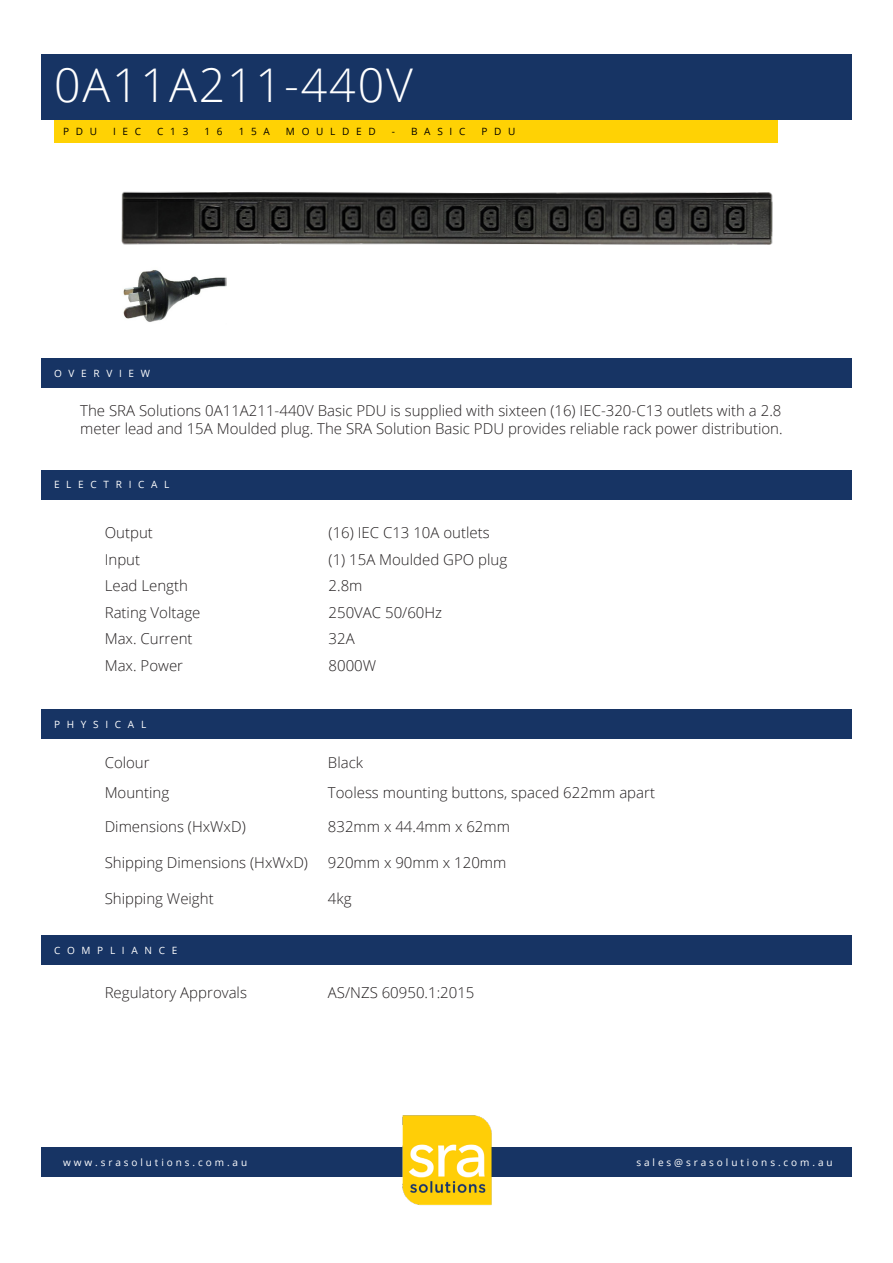
<style>
.page{position:relative;width:893px;height:1263px;background:#fff}
.page>*{position:absolute;margin:0;border:0;box-sizing:border-box;transform-origin:0 0}
.t1{font:300 46.5px "Open Sans";letter-spacing:.04em;color:#fff}
.t2{font:300 15px/18px "Open Sans";color:#231f20}
.t3{font:10.05px "Open Sans";letter-spacing:.29em;color:#fff}
.t4{font:10.05px "Open Sans";letter-spacing:.67em;color:#fff}
.t5{font:10.05px "Open Sans";letter-spacing:.67em;color:#000}
</style>
<div class="page">
<div style="left:41px;top:1148px;width:811px;height:29px;background:#173464"></div>
<div style="left:54px;top:120px;width:723px;height:23px;background:#ffd204"></div>
<div style="left:41px;top:54px;width:811px;height:66px;background:#173464"></div>
<div style="left:41px;top:358px;width:811px;height:29px;background:#173464"></div>
<div style="left:41px;top:709px;width:811px;height:30px;background:#173464"></div>
<img style="left:397px;top:1115px;width:99px;height:90px">
<div style="left:41px;top:470px;width:811px;height:29px;background:#173464"></div>
<div style="left:41px;top:935px;width:811px;height:30px;background:#173464"></div>
<img style="left:121px;top:191px;width:652px;height:54px">
<img style="left:123px;top:270px;width:104px;height:52px">
<p class="t1" style="left:54px;top:54px;width:360px">0A11A211-440V</p>
<p class="t5" style="left:63px;top:125px;width:36px">PDU</p>
<p class="t5" style="left:113px;top:125px;width:30px">IEC</p>
<p class="t5" style="left:157px;top:125px;width:33px">C13</p>
<p class="t5" style="left:204px;top:125px;width:20px">1 6</p>
<p class="t5" style="left:239px;top:125px;width:33px">15A</p>
<p class="t5" style="left:286px;top:125px;width:91px">MOULDED</p>
<p class="t5" style="left:392px;top:125px;width:75px">- BASIC</p>
<p class="t5" style="left:481px;top:125px;width:36px">PDU</p>
<p class="t4" style="left:54px;top:366px;width:98px">OVERVIEW</p>
<p class="t2" style="left:80px;top:402px;width:704px">The SRA Solutions 0A11A211-440V Basic PDU is supplied with sixteen (16) IEC-320-C13 outlets with a 2.8 meter lead and 15A Moulded plug. The SRA Solution Basic PDU provides reliable rack power distribution.</p>
<p class="t4" style="left:54px;top:478px;width:117px">ELECTRICAL</p>
<p class="t2" style="left:105px;top:523px;width:50px">Output</p>
<p class="t2" style="left:329px;top:523px;width:163px">(16) IEC C13 10A outlets</p>
<p class="t2" style="left:105px;top:550px;width:37px">Input</p>
<p class="t2" style="left:329px;top:550px;width:180px">(1) 15A Moulded GPO plug</p>
<p class="t2" style="left:105px;top:576px;width:85px">Lead Length</p>
<p class="t2" style="left:329px;top:576px;width:35px">2.8m</p>
<p class="t2" style="left:105px;top:603px;width:97px">Rating Voltage</p>
<p class="t2" style="left:329px;top:603px;width:115px">250VAC 50/60Hz</p>
<p class="t2" style="left:105px;top:629px;width:89px">Max. Current</p>
<p class="t2" style="left:329px;top:629px;width:28px">32A</p>
<p class="t2" style="left:105px;top:656px;width:80px">Max. Power</p>
<p class="t2" style="left:329px;top:656px;width:49px">8000W</p>
<p class="t4" style="left:54px;top:717px;width:94px">PHYSICAL</p>
<p class="t2" style="left:105px;top:753px;width:46px">Colour</p>
<p class="t2" style="left:328px;top:753px;width:37px">Black</p>
<p class="t2" style="left:105px;top:783px;width:66px">Mounting</p>
<p class="t2" style="left:328px;top:783px;width:329px">Tooless mounting buttons, spaced 622mm apart</p>
<p class="t2" style="left:105px;top:817px;width:143px">Dimensions (HxWxD)</p>
<p class="t2" style="left:328px;top:817px;width:184px">832mm x 44.4mm x 62mm</p>
<p class="t2" style="left:105px;top:853px;width:205px">Shipping Dimensions (HxWxD)</p>
<p class="t2" style="left:328px;top:853px;width:180px">920mm x 90mm x 120mm</p>
<p class="t2" style="left:105px;top:889px;width:110px">Shipping Weight</p>
<p class="t2" style="left:328px;top:889px;width:25px">4kg</p>
<p class="t4" style="left:54px;top:943px;width:125px">COMPLIANCE</p>
<p class="t2" style="left:105px;top:983px;width:144px">Regulatory Approvals</p>
<p class="t2" style="left:328px;top:983px;width:148px">AS/NZS 60950.1:2015</p>
<p class="t3" style="left:63px;top:1156px;width:186px">www.srasolutions.com.au</p>
<p class="t3" style="left:636px;top:1156px;width:198px">sales@srasolutions.com.au</p>
</div>
